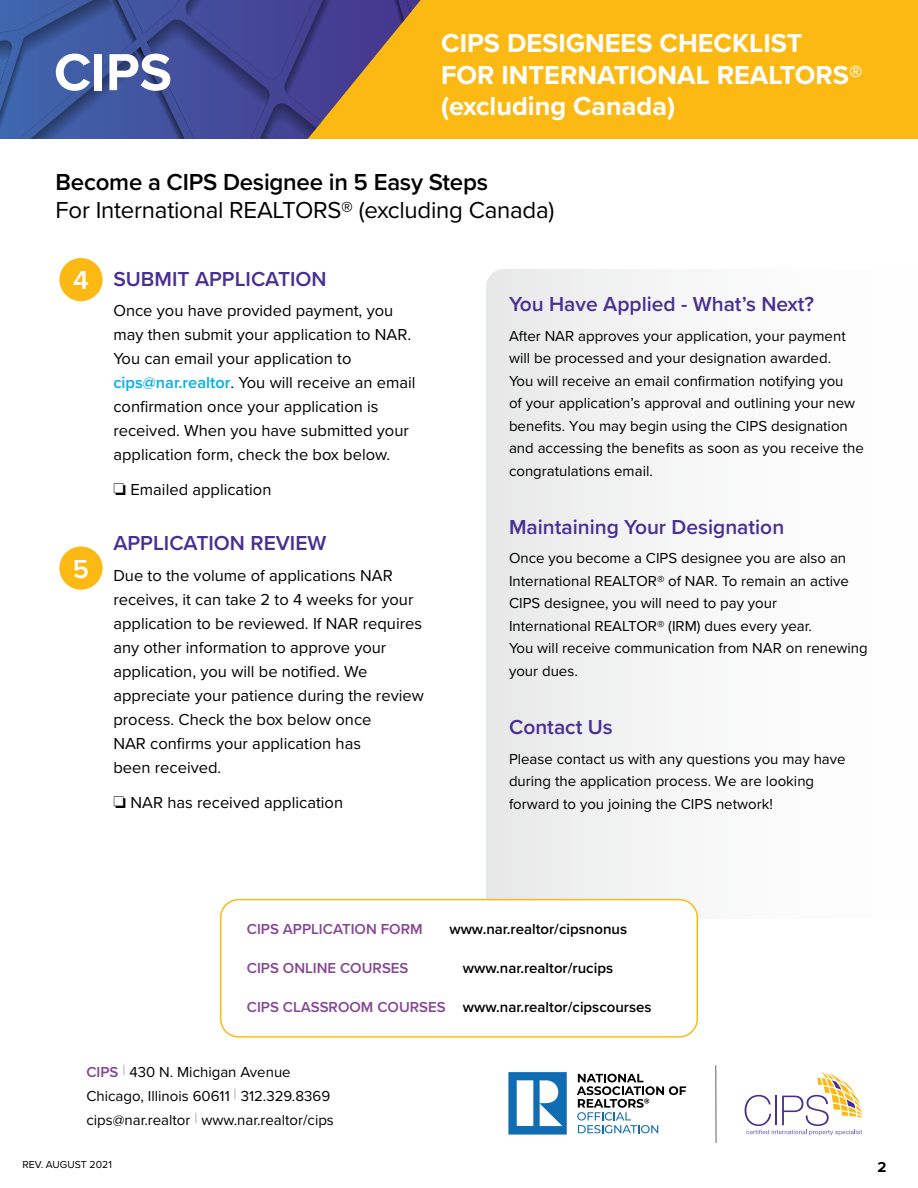
<style>
.page{position:relative;width:918px;height:1188px;background:#fff}
.page>*{position:absolute;margin:0;border:0;box-sizing:border-box;transform-origin:0 0}
.t1{font:700 54px "Proxima Nova";color:#fff}
.t2{font:700 27px/31.5px "Proxima Nova";color:#fff}
.t3{font:600 27px "Proxima Nova";color:#fff}
.t4{font:24px "Proxima Nova";letter-spacing:-.01em;color:#000}
.t5{font:600 24px "Proxima Nova";letter-spacing:-.01em;color:#000}
.t6{font:600 21px "Proxima Nova";color:#492f92}
.t7{font:16.5px/24px "Proxima Nova";color:#000}
.t8{font:15px/22.5px "Proxima Nova";color:#000}
.t9{font:600 15px "Proxima Nova";color:#000}
.t10{font:600 15px "Proxima Nova";color:#864595}
.t11{font:700 15px "Proxima Nova";color:#000}
.t12{font:10.5px "Proxima Nova";color:#000}
.s1{font-weight:600;color:#00aeef}
.s2{color:#864595}
.s3{font-weight:600;color:#864595}
.s4{color:#a7a9ac}
</style>
<div class="page">
<img style="left:0;top:0;width:291px;height:139px">
<svg style="left:291px;top:0;width:627px;height:139px;background:#e7aa21"></svg>
<hr style="left:715px;top:1065px;width:2px;height:78px;background:#6e6f71">
<svg style="left:508px;top:1072px;width:59px;height:63px"></svg>
<svg style="left:577px;top:1074px;width:109px;height:59px"></svg>
<svg style="left:745px;top:1072px;width:117px;height:63px"></svg>
<div style="left:486px;top:269px;width:213px;height:650px;background:#f0f0f1"></div>
<div style="left:59px;top:258px;width:44px;height:43px;background:#fdb913;border-radius:50%"></div>
<div style="left:59px;top:546px;width:44px;height:44px;background:#fdb913;border-radius:50%"></div>
<div style="left:221px;top:900px;width:476px;height:137px;background:#fff;border-radius:18px"></div>
<div style="left:220px;top:899px;width:478px;height:139px;border:2px solid #fdb913;border-radius:18px"></div>
<h1 class="t1" style="left:54px;top:32px;width:119px">CIPS</h1>
<h2 class="t2" style="left:441px;top:27px;width:423px">CIPS DESIGNEES CHECKLIST<br>FOR INTERNATIONAL REALTORS® (excluding Canada)</h2>
<h3 class="t5" style="left:56px;top:164px;width:434px">Become a CIPS Designee in 5 Easy Steps</h3>
<h3 class="t4" style="left:56px;top:193px;width:500px">For International REALTORS® (excluding Canada)</h3>
<h2 class="t3" style="left:73px;top:260px;width:17px">4</h2>
<h2 class="t3" style="left:73px;top:548px;width:18px">5</h2>
<h3 class="t6" style="left:113px;top:263px;width:215px">SUBMIT APPLICATION</h3>
<p class="t7" style="left:113px;top:298px;width:304px">Once you have provided payment, you may then submit your application to NAR.<br>You can email your application to <span class="s1">cips@nar.realtor</span>. You will receive an email confirmation once your application is received. When you have submitted your application form, check the box below.</p>
<p class="t7" style="left:113px;top:477px;width:160px">□ Emailed application</p>
<h3 class="t6" style="left:113px;top:528px;width:215px">APPLICATION REVIEW</h3>
<p class="t7" style="left:113px;top:563px;width:312px">Due to the volume of applications NAR receives, it can take 2 to 4 weeks for your application to be reviewed. If NAR requires any other information to approve your application, you will be notified. We appreciate your patience during the review process. Check the box below once<br>NAR confirms your application has<br>been received.</p>
<p class="t7" style="left:113px;top:789px;width:231px">□ NAR has received application</p>
<h3 class="t6" style="left:509px;top:289px;width:307px">You Have Applied - What’s Next?</h3>
<p class="t8" style="left:509px;top:324px;width:356px">After NAR approves your application, your payment will be processed and your designation awarded.<br>You will receive an email confirmation notifying you<br>of your application’s approval and outlining your new benefits. You may begin using the CIPS designation and accessing the benefits as soon as you receive the congratulations email.</p>
<h3 class="t6" style="left:509px;top:511px;width:277px">Maintaining Your Designation</h3>
<p class="t8" style="left:509px;top:546px;width:360px">Once you become a CIPS designee you are also an International REALTOR® of NAR. To remain an active CIPS designee, you will need to pay your<br>International REALTOR® (IRM) dues every year.<br>You will receive communication from NAR on renewing your dues.</p>
<h3 class="t6" style="left:509px;top:712px;width:105px">Contact Us</h3>
<p class="t8" style="left:509px;top:747px;width:338px">Please contact us with any questions you may have during the application process. We are looking forward to you joining the CIPS network!</p>
<p class="t10" style="left:247px;top:918px;width:177px">CIPS APPLICATION FORM</p>
<p class="t9" style="left:449px;top:918px;width:179px">www.nar.realtor/cipsnonus</p>
<p class="t10" style="left:247px;top:957px;width:163px">CIPS ONLINE COURSES</p>
<p class="t9" style="left:463px;top:957px;width:152px">www.nar.realtor/rucips</p>
<p class="t9" style="left:247px;top:996px;width:406px"><span class="s2">CIPS CLASSROOM COURSES</span> www.nar.realtor/cipscourses</p>
<p class="t8" style="left:86px;top:1059px;width:249px;line-height:24px"><span class="s3">CIPS</span> <span class="s4">|</span> 430 N. Michigan Avenue<br>Chicago, Illinois 60611 <span class="s4">|</span> 312.329.8369 cips@nar.realtor <span class="s4">|</span> www.nar.realtor/cips</p>
<p class="t12" style="left:23px;top:1157px;width:91px">REV. AUGUST 2021</p>
<p class="t11" style="left:878px;top:1156px;width:10px">2</p>
</div>
